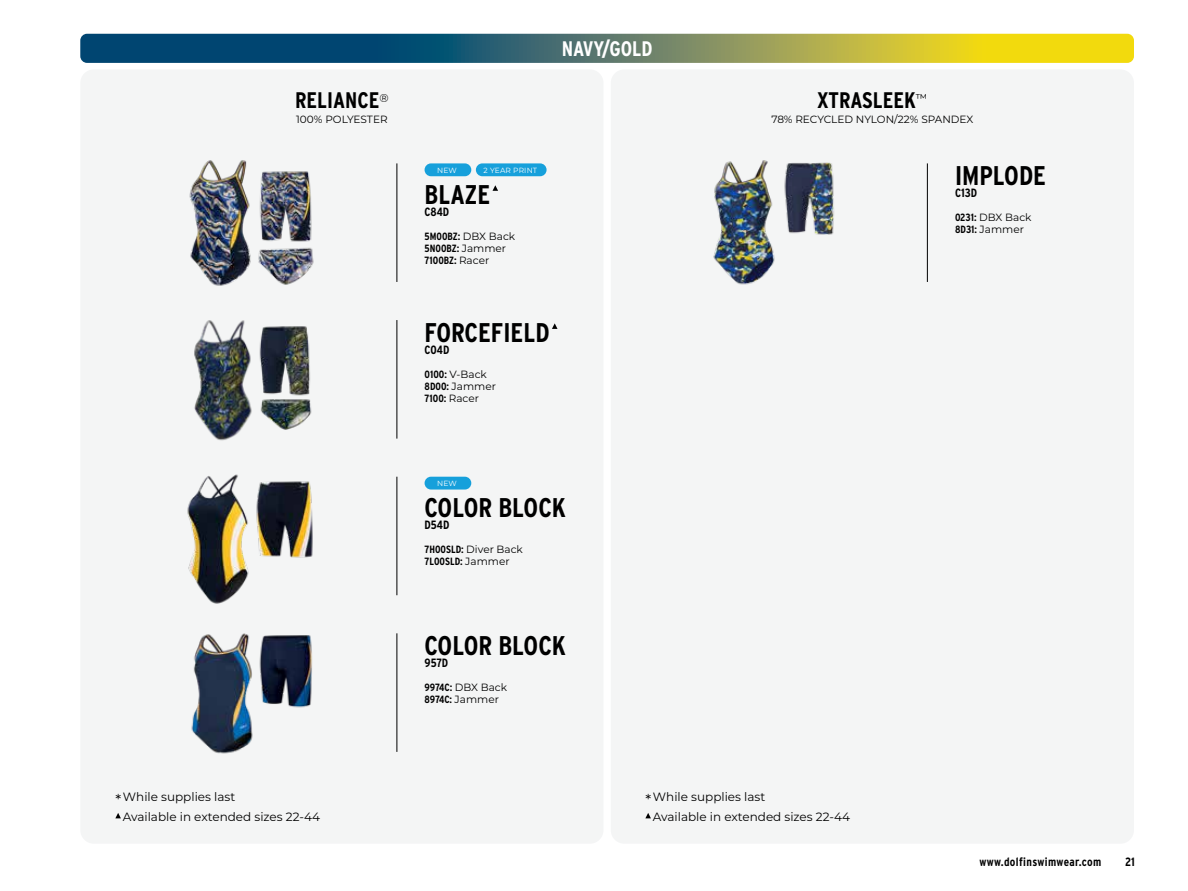
<style>
.page{position:relative;width:1188px;height:891px;background:#fff}
.page>*{position:absolute;margin:0;border:0;box-sizing:border-box;transform-origin:0 0}
.t1{font:700 27px "Interstate Condensed";color:#000}
.t2{font:700 22.5px "Interstate Condensed";color:#000}
.t3{font:700 21px "Interstate Condensed";color:#fff}
.t4{font:12px/19.5px "Montserrat";color:#000}
.t5{font:700 12px "Interstate Condensed";letter-spacing:.015em;color:#000}
.t6{font:10.5px/12px "Montserrat";color:#000}
.t7{font:700 10.5px/12px "Interstate Condensed";color:#000}
.t8{font:7.5px "Montserrat";letter-spacing:.02em;color:#fff}
.s1{font-size:15px}
.s2{font-family:"Montserrat";font-weight:400}
.s3{font-family:"Interstate Condensed";font-weight:700}
</style>
<div class="page">
<div style="left:80px;top:69px;width:524px;height:775px;background:#f4f5f5;border-radius:14px"></div>
<svg style="left:80px;top:34px;width:1054px;height:29px"></svg>
<img style="left:194px;top:320px;width:58px;height:121px">
<img style="left:191px;top:633px;width:62px;height:121px">
<img style="left:259px;top:326px;width:51px;height:70px">
<img style="left:252px;top:636px;width:60px;height:78px">
<img style="left:260px;top:399px;width:52px;height:31px">
<div style="left:611px;top:69px;width:523px;height:775px;background:#f4f5f5;border-radius:14px"></div>
<hr style="left:397px;top:163px;width:1px;height:119px;background:#000">
<hr style="left:397px;top:320px;width:1px;height:119px;background:#000">
<hr style="left:397px;top:477px;width:1px;height:118px;background:#000">
<hr style="left:397px;top:633px;width:1px;height:119px;background:#000">
<svg style="left:552px;top:323px;width:6px;height:6px"></svg>
<hr style="left:927px;top:163px;width:1px;height:119px;background:#000">
<img style="left:187px;top:474px;width:62px;height:130px">
<img style="left:256px;top:481px;width:57px;height:77px">
<div style="left:425px;top:477px;width:46px;height:13px;background:#16a0db;border-radius:6px"></div>
<img style="left:189px;top:160px;width:62px;height:126px">
<img style="left:259px;top:171px;width:53px;height:70px">
<img style="left:258px;top:241px;width:56px;height:44px">
<svg style="left:493px;top:185px;width:5px;height:6px"></svg>
<div style="left:476px;top:163px;width:71px;height:13px;background:#16a0db;border-radius:6px"></div>
<div style="left:425px;top:163px;width:46px;height:13px;background:#16a0db;border-radius:6px"></div>
<svg style="left:645px;top:813px;width:6px;height:5px"></svg>
<svg style="left:115px;top:813px;width:6px;height:5px"></svg>
<h2 class="t2" style="left:295px;top:88px;width:95px">RELIANCE<sup>®</sup></h2>
<p class="t6" style="left:296px;top:113px;width:93px">100% POLYESTER</p>
<p class="t4" style="left:123px;top:787px;width:199px;text-indent:-8px"><span class="s1">*</span>While supplies last<br>Available in extended sizes 22-44</p>
<h3 class="t3" style="left:562px;top:37px;width:92px">NAVY/GOLD</h3>
<p class="t8" style="left:437px;top:165px;width:21px">NEW</p>
<p class="t8" style="left:484px;top:165px;width:55px">2 YEAR PRINT</p>
<h1 class="t1" style="left:425px;top:179px;width:67px">BLAZE</h1>
<p class="t5" style="left:425px;top:205px;width:26px">C84D</p>
<p class="t7" style="left:425px;top:230px;width:92px">5M00BZ: <span class="s2">DBX Back<br></span>5N00BZ: <span class="s2">Jammer<br></span>7100BZ: <span class="s2">Racer</span></p>
<h1 class="t1" style="left:425px;top:317px;width:127px">FORCEFIELD</h1>
<p class="t5" style="left:425px;top:343px;width:26px">C04D</p>
<p class="t6" style="left:425px;top:368px;width:73px"><span class="s3">0100:</span> V-Back<br><span class="s3">8D00:</span> Jammer</p>
<p class="t7" style="left:425px;top:392px;width:56px">7100: <span class="s2">Racer</span></p>
<p class="t8" style="left:437px;top:478px;width:21px">NEW</p>
<h1 class="t1" style="left:425px;top:492px;width:143px">COLOR BLOCK</h1>
<p class="t5" style="left:425px;top:518px;width:26px">D54D</p>
<p class="t6" style="left:425px;top:543px;width:100px"><span class="s3">7H00SLD:</span> Diver Back</p>
<p class="t7" style="left:425px;top:555px;width:87px">7L00SLD: <span class="s2">Jammer</span></p>
<h1 class="t1" style="left:425px;top:630px;width:143px">COLOR BLOCK</h1>
<p class="t5" style="left:425px;top:656px;width:25px">957D</p>
<p class="t6" style="left:425px;top:681px;width:84px"><span class="s3">9974C:</span> DBX Back</p>
<p class="t7" style="left:425px;top:693px;width:76px">8974C: <span class="s2">Jammer</span></p>
<h2 class="t2" style="left:817px;top:88px;width:112px">XTRASLEEK<sup>™</sup></h2>
<p class="t6" style="left:771px;top:113px;width:204px">78% RECYCLED NYLON/22% SPANDEX</p>
<h1 class="t1" style="left:955px;top:160px;width:93px">IMPLODE</h1>
<p class="t5" style="left:955px;top:186px;width:24px">C13D</p>
<p class="t6" style="left:955px;top:211px;width:78px"><span class="s3">0231:</span> DBX Back<br><span class="s3">8D31:</span> Jammer</p>
<p class="t4" style="left:653px;top:787px;width:199px;text-indent:-8px"><span class="s1">*</span>While supplies last<br>Available in extended sizes 22-44</p>
<p class="t5" style="left:979px;top:855px;width:124px">www.dolfinswimwear.com</p>
<p class="t5" style="left:1125px;top:855px;width:12px">21</p>
</div>
